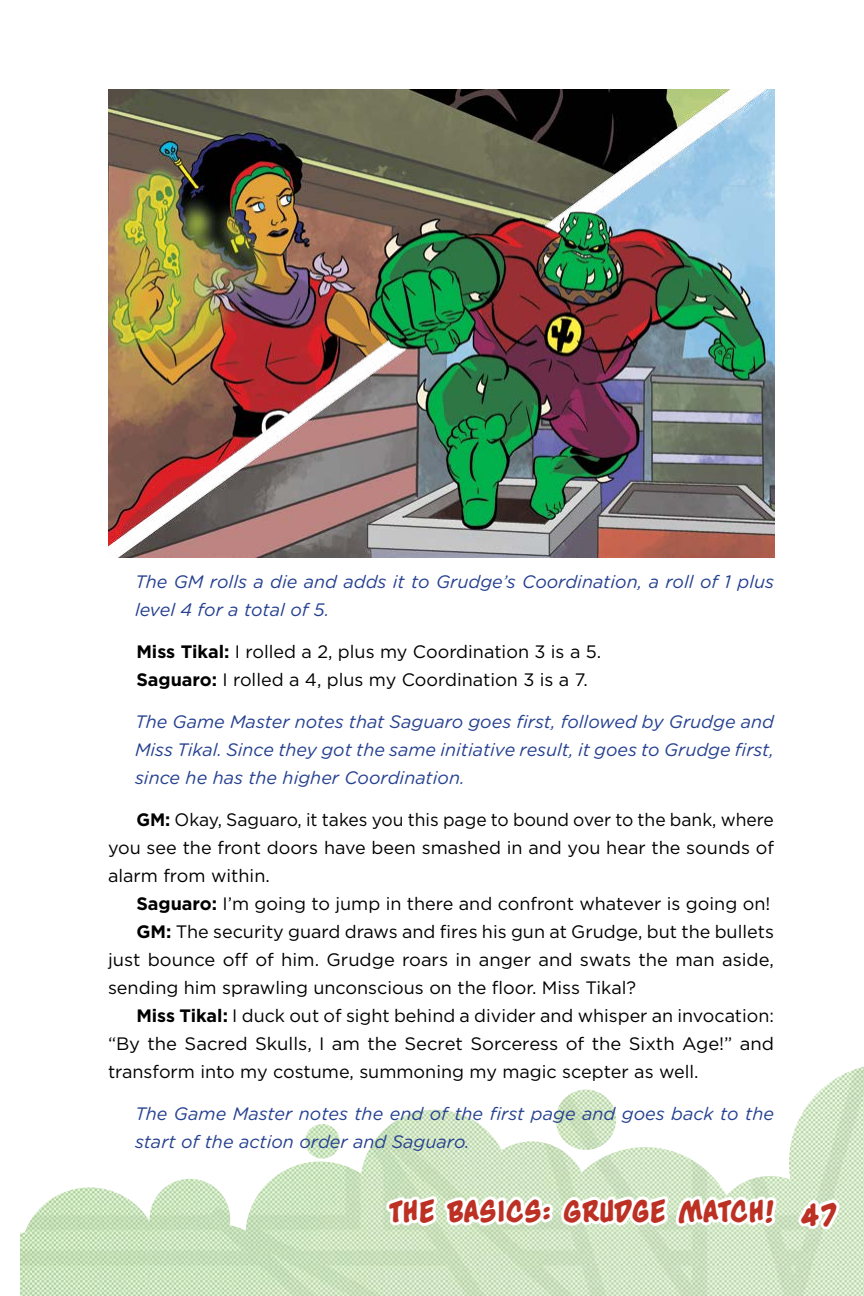
<style>
.page{position:relative;width:864px;height:1296px;background:#fff}
.page>*{position:absolute;margin:0;border:0;box-sizing:border-box;transform-origin:0 0}
.t1{font:36px "Big Bad Bold BB";letter-spacing:.05em;color:#bc3123}
.t2{font:18px/28px "Gotham";color:#000}
.t3{font:italic 18px/28px "Gotham Rounded";color:#25408f}
.s1{font-weight:700}
.s2{font-size:38px}
</style>
<div class="page">
<img style="left:20px;top:1066px;width:844px;height:230px">
<img style="left:108px;top:90px;width:666px;height:467px">
<svg style="left:795px;top:1196px;width:48px;height:38px"></svg>
<svg style="left:382px;top:1066px;width:399px;height:230px"></svg>
<p class="t3" style="left:135px;top:567px;width:641px">The GM rolls a die and adds it to Grudge’s Coordination, a roll of 1 plus level 4 for a total of 5.</p>
<p class="t2" style="left:136px;top:637px;width:466px"><span class="s1">Miss Tikal:</span> I rolled a 2, plus my Coordination 3 is a 5.<br><span class="s1">Saguaro:</span> I rolled a 4, plus my Coordination 3 is a 7.</p>
<p class="t3" style="left:135px;top:707px;width:641px;text-align:justify">The Game Master notes that Saguaro goes first, followed by Grudge and Miss Tikal. Since they got the same initiative result, it goes to Grudge first, since he has the higher Coordination.</p>
<p class="t2" style="left:108px;top:805px;width:668px;text-align:justify;text-indent:28px"><span class="s1">GM:</span> Okay, Saguaro, it takes you this page to bound over to the bank, where you see the front doors have been smashed in and you hear the sounds of alarm from within.</p>
<p class="t2" style="left:136px;top:889px;width:635px"><span class="s1">Saguaro:</span> I’m going to jump in there and confront whatever is going on!</p>
<p class="t2" style="left:136px;top:917px;width:639px"><span class="s1">GM:</span> The security guard draws and fires his gun at Grudge, but the bullets</p>
<p class="t2" style="left:108px;top:945px;width:667px">just bounce off of him. Grudge roars in anger and swats the man aside,</p>
<p class="t2" style="left:108px;top:973px;width:530px">sending him sprawling unconscious on the floor. Miss Tikal?</p>
<p class="t2" style="left:136px;top:1001px;width:639px"><span class="s1">Miss Tikal:</span> I duck out of sight behind a divider and whisper an invocation:</p>
<p class="t2" style="left:108px;top:1029px;width:668px">“By the Sacred Skulls, I am the Secret Sorceress of the Sixth Age!” and</p>
<p class="t2" style="left:108px;top:1057px;width:592px">transform into my costume, summoning my magic scepter as well.</p>
<p class="t3" style="left:135px;top:1099px;width:641px">The Game Master notes the end of the first page and goes back to the start of the action order and Saguaro.</p>
<h1 class="t1" style="left:390px;top:1191px;width:448px">THE BASICS: GRUDGE MATCH! <span class="s2">47</span></h1>
</div>
